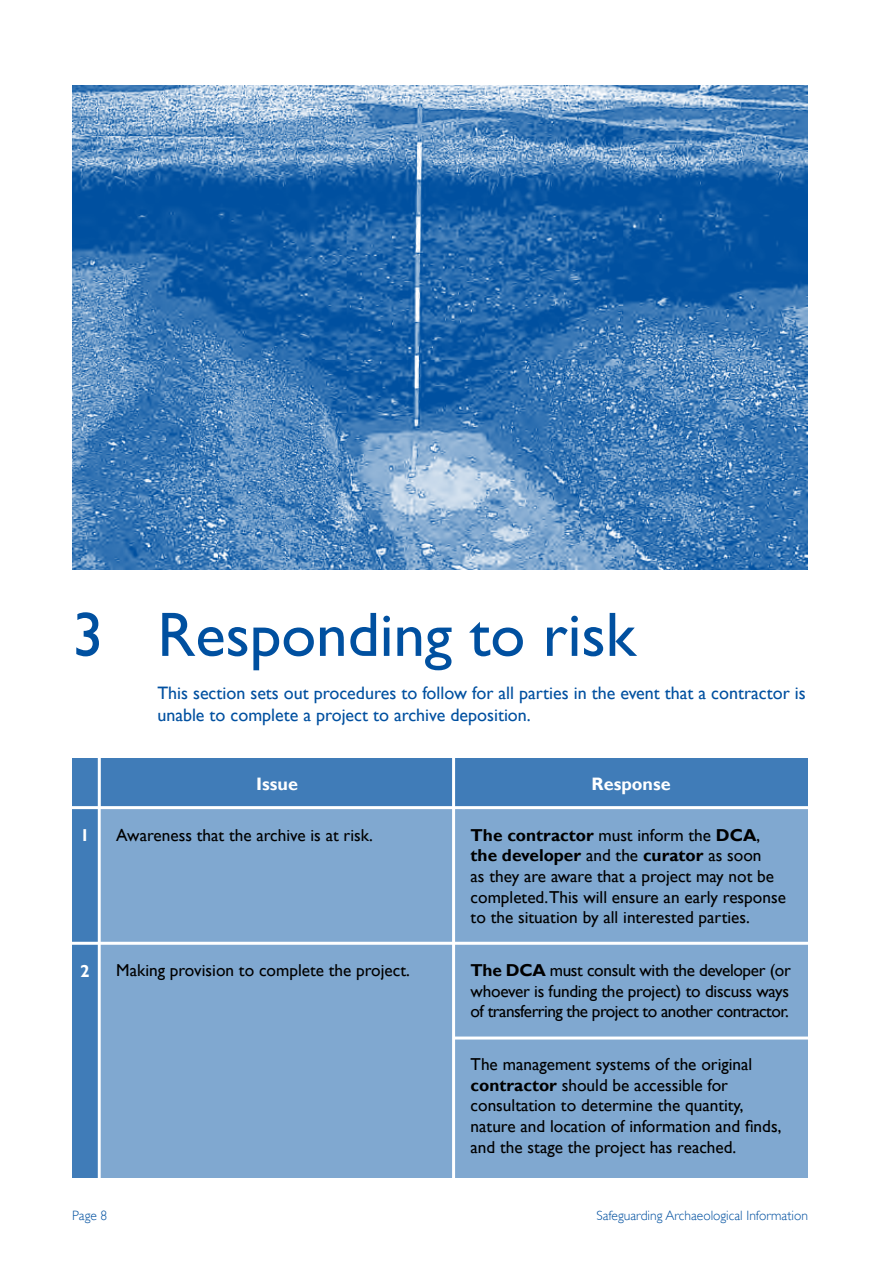
<style>
.page{position:relative;width:893px;height:1263px;background:#fff}
.page>*{position:absolute;margin:0;border:0;box-sizing:border-box;transform-origin:0 0}
.SAI_Primary_Head{font:63px "Gill Sans";color:#0050a0}
.SAI_Body_text{font:18px/21.6px "Gill Sans";color:#0050a0}
.t1{font:700 18px "Gill Sans";color:#fff}
.t2{font:17.25px/20.7px "Gill Sans";color:#000}
.t3{font:700 17.25px "Gill Sans";color:#fff}
.t4{font:300 13.5px "Gill Sans";color:#0050a0}
.s1{font-weight:700}
</style>
<div class="page">
<div style="left:72px;top:758px;width:736px;height:420px;background:#80a8d0"></div>
<div style="left:99px;top:758px;width:709px;height:51px;background:#407cb8"></div>
<hr style="left:452px;top:753px;width:3px;height:434px;background:#fff">
<div style="left:72px;top:758px;width:29px;height:420px;background:#407cb8"></div>
<hr style="left:98px;top:753px;width:3px;height:433px;background:#fff">
<hr style="left:66px;top:806px;width:748px;height:3px;background:#fff">
<hr style="left:66px;top:942px;width:748px;height:3px;background:#fff">
<img style="left:72px;top:85px;width:736px;height:485px">
<hr style="left:454px;top:1036px;width:360px;height:3px;background:#fff">
<p class="SAI_Primary_Head" style="left:72px;top:598px;width:565px">3 Responding to risk</p>
<p class="SAI_Body_text" style="left:157px;top:682px;width:650px">This section sets out procedures to follow for all parties in the event that a contractor is unable to complete a project to archive deposition.</p>
<h1 class="t1" style="left:256px;top:773px;width:43px">Issue</h1>
<h1 class="t1" style="left:592px;top:773px;width:81px">Response</h1>
<h2 class="t3" style="left:80px;top:825px;width:11px">1</h2>
<p class="t2" style="left:116px;top:824px;width:258px">Awareness that the archive is at risk.</p>
<p class="t2" style="left:471px;top:824px;width:317px"><span class="s1">The contractor</span> must inform the <span class="s1">DCA</span>, <span class="s1">the developer</span> and the <span class="s1">curator</span> as soon<br>as they are aware that a project may not be completed.This will ensure an early response to the situation by all interested parties.</p>
<h2 class="t3" style="left:80px;top:961px;width:11px">2</h2>
<p class="t2" style="left:116px;top:960px;width:295px">Making provision to complete the project.</p>
<p class="t2" style="left:471px;top:960px;width:322px;text-align:justify"><span class="s1">The DCA</span> must consult with the developer (or whoever is funding the project) to discuss ways of transferring the project to another contractor.</p>
<p class="t2" style="left:471px;top:1054px;width:312px">The management systems of the original <span class="s1">contractor</span> should be accessible for consultation to determine the quantity, nature and location of information and finds, and the stage the project has reached.</p>
<p class="t4" style="left:72px;top:1208px;width:37px">Page 8</p>
<p class="t4" style="left:596px;top:1208px;width:213px">Safeguarding Archaeological Information</p>
</div>
